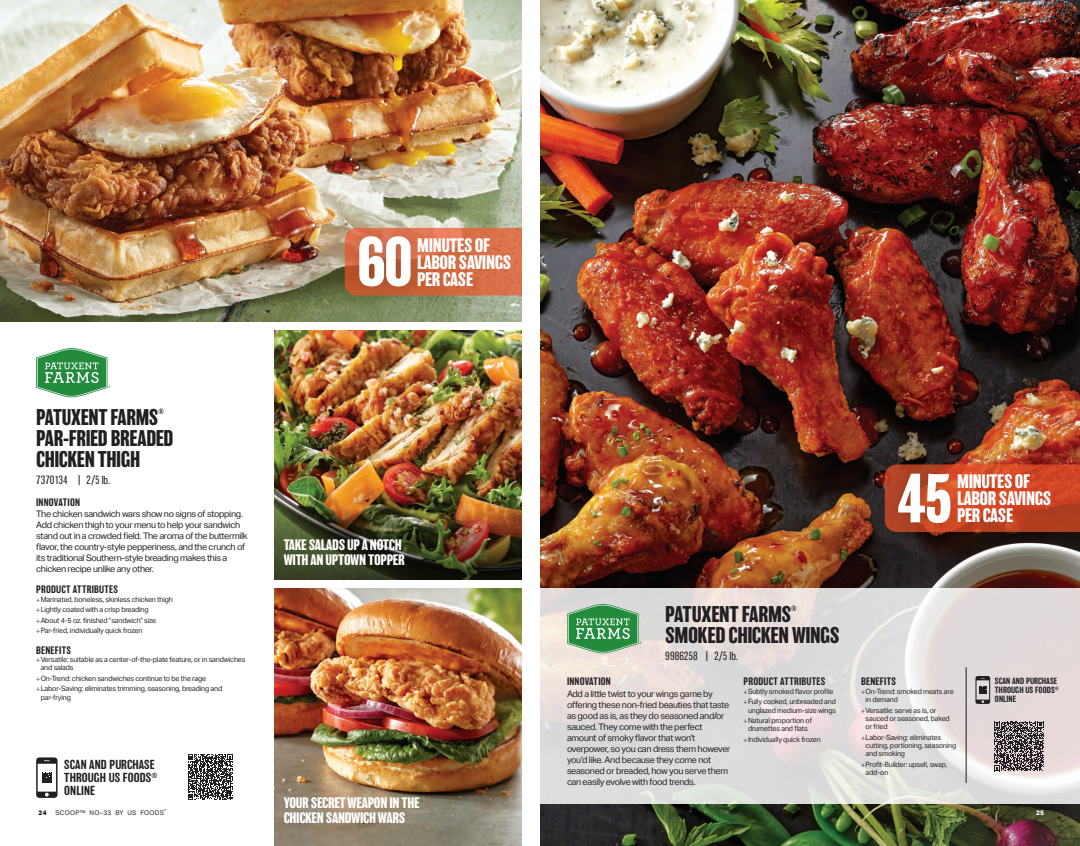
<style>
.page{position:relative;width:1080px;height:846px;background:#fff}
.page>*{position:absolute;margin:0;border:0;box-sizing:border-box;transform-origin:0 0}
.t1{font:700 64px "Balboa";color:#fff}
.t2{font:700 21px/21px "Balboa";letter-spacing:-.015em;color:#231f20}
.t3{font:700 18px/17px "Balboa";letter-spacing:-.02em;color:#fff}
.t4{font:700 14px/15px "Balboa";letter-spacing:-.02em;color:#fff}
.t5{font:500 12.1px/13.1px "Balboa";letter-spacing:.01em;color:#231f20}
.t6{font:200 11px "Balboa";letter-spacing:-.005em;color:#231f20}
.t7{font:500 10px "Balboa";letter-spacing:.02em;color:#231f20}
.t8{font:9px/11px "Aktiv Grotesk";letter-spacing:-.035em;color:#231f20}
.t9{font:500 8.3px/9px "Balboa";letter-spacing:.01em;color:#231f20}
.t10{font:7.2px/10.6px "Aktiv Grotesk";letter-spacing:-.02em;color:#231f20}
.t11{font:6.5px "Aktiv Grotesk";letter-spacing:.05em;color:#231f20}
.t12{font:800 6.5px "Aktiv Grotesk";color:#231f20}
.t13{font:800 6.5px "Aktiv Grotesk";color:#fff}
.s1{font-family:"Minion Pro"}
</style>
<div class="page">
<img style="left:275px;top:330px;width:247px;height:178px">
<img style="left:275px;top:588px;width:247px;height:258px">
<img style="left:0;top:0;width:522px;height:321px">
<svg style="left:36px;top:757px;width:22px;height:41px"></svg>
<svg style="left:188px;top:754px;width:45px;height:46px"></svg>
<svg style="left:36px;top:348px;width:75px;height:49px"></svg>
<svg style="left:345px;top:228px;width:321px;height:67px;background:#d86f48"></svg>
<div style="left:342px;top:220px;width:86px;height:83px;background:#231f20;opacity:.25"></div>
<img style="left:275px;top:508px;width:247px;height:71px">
<img style="left:540px;top:0;width:540px;height:588px">
<img style="left:471px;top:604px;width:609px;height:242px">
<svg style="left:540px;top:588px;width:540px;height:216px;background:#e3dedc"></svg>
<hr style="left:966px;top:667px;width:1px;height:116px;background:#231f20">
<svg style="left:994px;top:722px;width:50px;height:49px;background:#6b6464"></svg>
<svg style="left:975px;top:676px;width:15px;height:28px"></svg>
<div style="left:522px;top:0;width:18px;height:846px;background:#fff"></div>
<svg style="left:967px;top:464px;width:113px;height:68px;background:#c94524"></svg>
<div style="left:882px;top:457px;width:85px;height:82px;background:#231f20;opacity:.25"></div>
<svg style="left:567px;top:604px;width:75px;height:49px;background:#66aa75"></svg>
<h1 class="t1" style="left:357px;top:225px;width:57px">60</h1>
<h3 class="t3" style="left:417px;top:237px;width:96px">MINUTES OF<br>LABOR SAVINGS</h3>
<h3 class="t3" style="left:417px;top:271px;width:58px">PER CASE</h3>
<h2 class="t2" style="left:36px;top:407px;width:139px">PATUXENT FARMS<sup>®<br></sup>PAR-FRIED BREADED<br>CHICKEN THIGH</h2>
<h3 class="t6" style="left:36px;top:474px;width:75px">7370134 | 2/5 lb.</h3>
<h1 class="t1" style="left:898px;top:462px;width:56px">45</h1>
<h3 class="t3" style="left:957px;top:473px;width:96px">MINUTES OF<br>LABOR SAVINGS</h3>
<h3 class="t7" style="left:36px;top:496px;width:45px">INNOVATION</h3>
<p class="t8" style="left:36px;top:509px;width:213px">The chicken sandwich wars show no signs of stopping.<br>Add chicken thigh to your menu to help your sandwich stand out in a crowded field. The aroma of the buttermilk flavor, the country-style pepperiness, and the crunch of its traditional Southern-style breading makes this a chicken recipe unlike any other.</p>
<h3 class="t7" style="left:36px;top:584px;width:83px">PRODUCT ATTRIBUTES</h3>
<p class="t10" style="left:36px;top:594px;width:138px"><span class="s1">+</span>Marinated, boneless, skinless chicken thigh <span class="s1">+</span>Lightly coated with a crisp breading <span class="s1">+</span>About 4-5 oz. finished “sandwich” size <span class="s1">+</span>Par-fried, individually quick frozen</p>
<h3 class="t7" style="left:36px;top:644px;width:36px">BENEFITS</h3>
<p class="t10" style="left:41px;top:655px;width:206px;line-height:8.3px;text-indent:-5px"><span class="s1">+</span>Versatile: suitable as a center-of-the-plate feature, or in sandwiches and salads</p>
<p class="t10" style="left:36px;top:673px;width:188px"><span class="s1">+</span>On-Trend: chicken sandwiches continue to be the rage <span class="s1">+</span>Labor-Saving: eliminates trimming, seasoning, breading and</p>
<p class="t10" style="left:41px;top:692px;width:32px">par-frying</p>
<h3 class="t3" style="left:957px;top:507px;width:58px">PER CASE</h3>
<h3 class="t4" style="left:284px;top:537px;width:123px">TAKE SALADS UP A NOTCH<br>WITH AN UPTOWN TOPPER</h3>
<h2 class="t2" style="left:665px;top:604px;width:176px">PATUXENT FARMS<sup>®<br></sup>SMOKED CHICKEN WINGS</h2>
<h3 class="t6" style="left:665px;top:650px;width:74px">9986258 | 2/5 lb.</h3>
<p class="t9" style="left:995px;top:677px;width:66px">SCAN AND PURCHASE<br>THROUGH US FOODS®<br>ONLINE</p>
<h3 class="t7" style="left:567px;top:676px;width:45px">INNOVATION</h3>
<p class="t8" style="left:567px;top:689px;width:165px">Add a little twist to your wings game by offering these non-fried beauties that taste as good as is, as they do seasoned and/or sauced. They come with the perfect amount of smoky flavor that won’t overpower, so you can dress them however you’d like. And because they come not seasoned or breaded, how you serve them can easily evolve with food trends.</p>
<h3 class="t7" style="left:744px;top:676px;width:83px">PRODUCT ATTRIBUTES</h3>
<p class="t10" style="left:744px;top:686px;width:94px"><span class="s1">+</span>Subtly smoked flavor profile <span class="s1">+</span>Fully cooked, unbreaded and</p>
<p class="t10" style="left:744px;top:705px;width:94px;text-indent:5px">unglazed medium-size wings <span class="s1">+</span>Natural proportion of</p>
<p class="t10" style="left:744px;top:724px;width:79px;text-indent:5px">drumettes and flats <span class="s1">+</span>Individually quick frozen</p>
<h3 class="t7" style="left:861px;top:676px;width:36px">BENEFITS</h3>
<p class="t10" style="left:866px;top:687px;width:90px;line-height:8.3px;text-indent:-5px"><span class="s1">+</span>On-Trend: smoked meats are in demand</p>
<p class="t10" style="left:866px;top:706px;width:86px;line-height:8.3px;text-indent:-5px"><span class="s1">+</span>Versatile: serve as is, or sauced or seasoned, baked or fried</p>
<p class="t10" style="left:866px;top:733px;width:92px;line-height:8.3px;text-indent:-5px"><span class="s1">+</span>Labor-Saving: eliminates cutting, portioning, seasoning and smoking</p>
<p class="t10" style="left:866px;top:760px;width:83px;line-height:8.3px;text-indent:-5px"><span class="s1">+</span>Profit-Builder: upsell, swap, add-on</p>
<h3 class="t5" style="left:64px;top:758px;width:95px">SCAN AND PURCHASE<br>THROUGH US FOODS®<br>ONLINE</h3>
<h3 class="t4" style="left:284px;top:795px;width:138px">YOUR SECRET WEAPON IN THE<br>CHICKEN SANDWICH WARS</h3>
<p class="t12" style="left:39px;top:809px;width:10px">24</p>
<p class="t11" style="left:55px;top:809px;width:112px">SCOOP™ NO–33 BY US FOODS<sup>®</sup></p>
<p class="t13" style="left:1036px;top:809px;width:10px">25</p>
</div>
